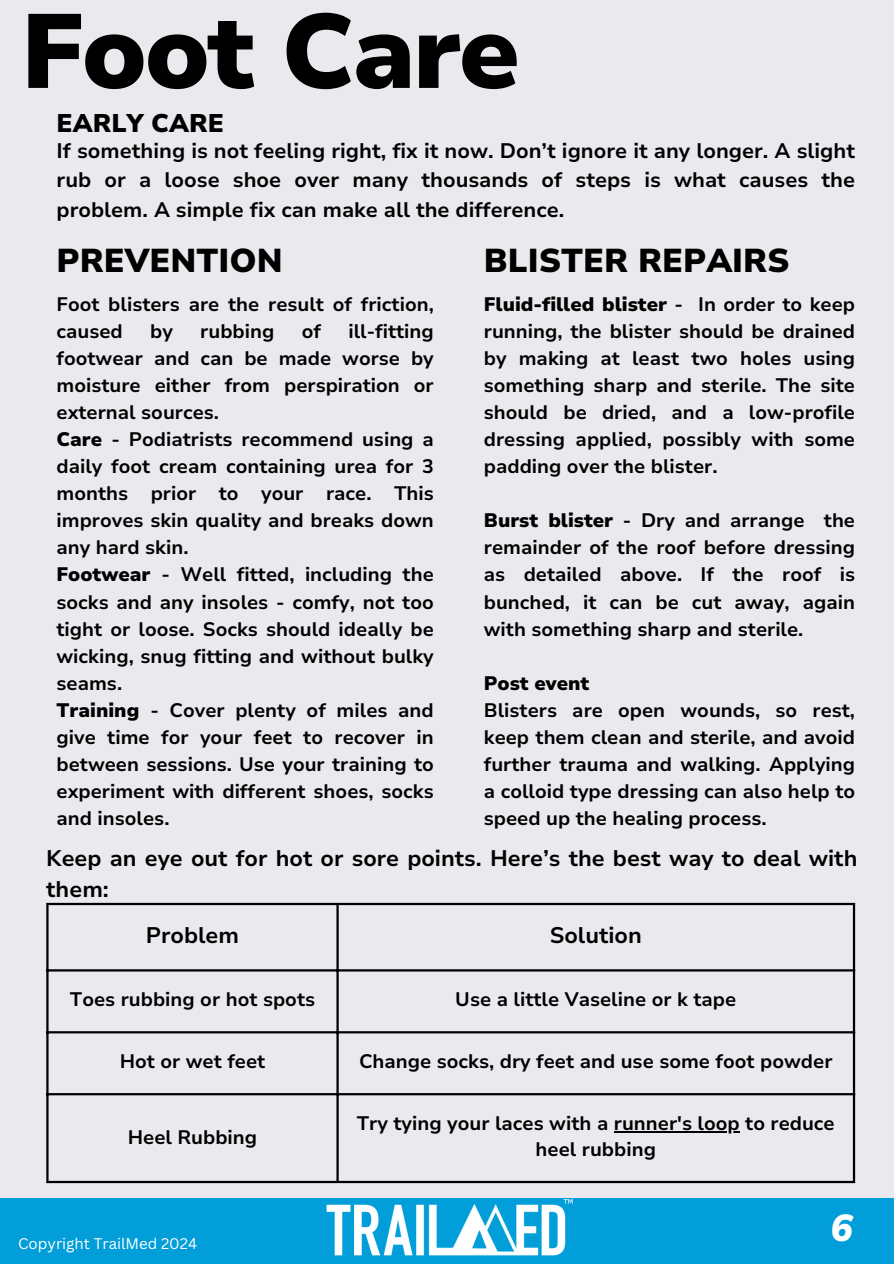
<style>
.page{position:relative;width:894px;height:1264px;background:#fff}
.page>*{position:absolute;margin:0;border:0;box-sizing:border-box;transform-origin:0 0}
.t1{font:900 105px "Nunito Sans 10 pt";letter-spacing:-.025em;color:#000}
.t2{font:italic 900 37.5px "Nunito Sans 10 pt";color:#fff}
.t3{font:900 33px "Nunito Sans 10 pt";color:#000}
.t4{font:900 25.5px "Nunito Sans 10 pt";color:#000}
.t5{font:700 22.5px/31.5px "Nunito Sans 10 pt";color:#000}
.t6{font:700 21px/29.2px "Nunito Sans 10 pt";color:#000;text-align:justify}
.t7{font:700 19.5px/27px "Nunito Sans 10 pt";color:#000;text-align:justify}
.t8{font:900 19.5px "Nunito Sans 10 pt";color:#000}
.t9{font:15px "Canva Sans";color:#fff}
.s1{font-weight:900}
</style>
<div class="page">
<div style="left:0;top:0;width:893px;height:1263px;background:#eaeaee"></div>
<div style="left:0;top:1197px;width:893px;height:66px;background:#029ed9"></div>
<img style="left:319px;top:1197px;width:255px;height:59px">
<hr style="left:613px;top:1131px;width:126px;height:1px;background:#000">
<hr style="left:46px;top:905px;width:3px;height:275px;background:#000">
<hr style="left:336px;top:905px;width:2px;height:275px;background:#000">
<hr style="left:852px;top:905px;width:2px;height:275px;background:#000">
<hr style="left:46px;top:902px;width:808px;height:3px;background:#000">
<hr style="left:46px;top:969px;width:808px;height:2px;background:#000">
<hr style="left:46px;top:1031px;width:808px;height:2px;background:#000">
<hr style="left:46px;top:1093px;width:808px;height:2px;background:#000">
<hr style="left:46px;top:1180px;width:808px;height:3px;background:#000">
<h1 class="t1" style="left:21px;top:-18px;width:500px">Foot Care</h1>
<h3 class="t4" style="left:56px;top:106px;width:169px">EARLY CARE</h3>
<p class="t6" style="left:56px;top:136px;width:799px">If something is not feeling right, fix it now. Don’t ignore it any longer. A slight rub or a loose shoe over many thousands of steps is what causes the problem. A simple fix can make all the difference.</p>
<h3 class="t3" style="left:56px;top:238px;width:228px">PREVENTION</h3>
<h3 class="t3" style="left:483px;top:238px;width:307px">BLISTER REPAIRS</h3>
<p class="t7" style="left:56px;top:291px;width:378px">Foot blisters are the result of friction, caused</p>
<p class="t7" style="left:56px;top:318px;width:378px;text-align:left;text-indent:292px">ill-fitting footwear and can be made worse by moisture either from perspiration or external sources.<br><span class="s1">Care</span> - Podiatrists recommend using a daily foot cream containing urea for 3 months prior to your race. This improves skin quality and breaks down any hard skin.<br><span class="s1">Footwear</span> - Well fitted, including the socks and any insoles - comfy, not too tight or loose. Socks should ideally be wicking, snug fitting and without bulky seams.<br><span class="s1">Training</span> - Cover plenty of miles and give time for your feet to recover in between sessions. Use your training to experiment with different shoes, socks and insoles.</p>
<p class="t7" style="left:150px;top:318px;width:24px">by</p>
<p class="t7" style="left:200px;top:318px;width:76px">rubbing</p>
<p class="t7" style="left:301px;top:318px;width:21px">of</p>
<p class="t7" style="left:483px;top:291px;width:372px"><span class="s1">Fluid-filled blister</span> - In order to keep running, the blister should be drained by making at least two holes using something sharp and sterile. The site should be dried, and a low-profile dressing applied, possibly with some padding over the blister.</p>
<p class="t7" style="left:483px;top:507px;width:372px"><span class="s1">Burst blister</span> - Dry and arrange the remainder of the roof before dressing as detailed above. If the roof is bunched, it can be cut away, again with something sharp and sterile.</p>
<p class="t8" style="left:483px;top:669px;width:107px">Post event</p>
<p class="t7" style="left:483px;top:696px;width:372px">Blisters are open wounds, so rest, keep them clean and sterile, and avoid further trauma and walking. Applying a colloid type dressing can also help to speed up the healing process.</p>
<p class="t5" style="left:46px;top:842px;width:812px">Keep an eye out for hot or sore points. Here’s the best way to deal with them:</p>
<p class="t5" style="left:146px;top:920px;width:95px">Problem</p>
<p class="t5" style="left:549px;top:920px;width:94px">Solution</p>
<p class="t7" style="left:70px;top:986px;width:247px">Toes rubbing or hot spots</p>
<p class="t7" style="left:455px;top:986px;width:282px">Use a little Vaseline or k tape</p>
<p class="t7" style="left:120px;top:1048px;width:147px">Hot or wet feet</p>
<p class="t7" style="left:359px;top:1048px;width:475px">Change socks, dry feet and use some foot powder</p>
<p class="t7" style="left:128px;top:1123px;width:131px">Heel Rubbing</p>
<p class="t9" style="left:18px;top:1233px;width:180px">Copyright TrailMed 2024</p>
<p class="t7" style="left:357px;top:1110px;width:479px;line-height:25.8px;text-align:center">Try tying your laces with a runner's loop to reduce heel rubbing</p>
<h2 class="t2" style="left:830px;top:1202px;width:24px">6</h2>
</div>
